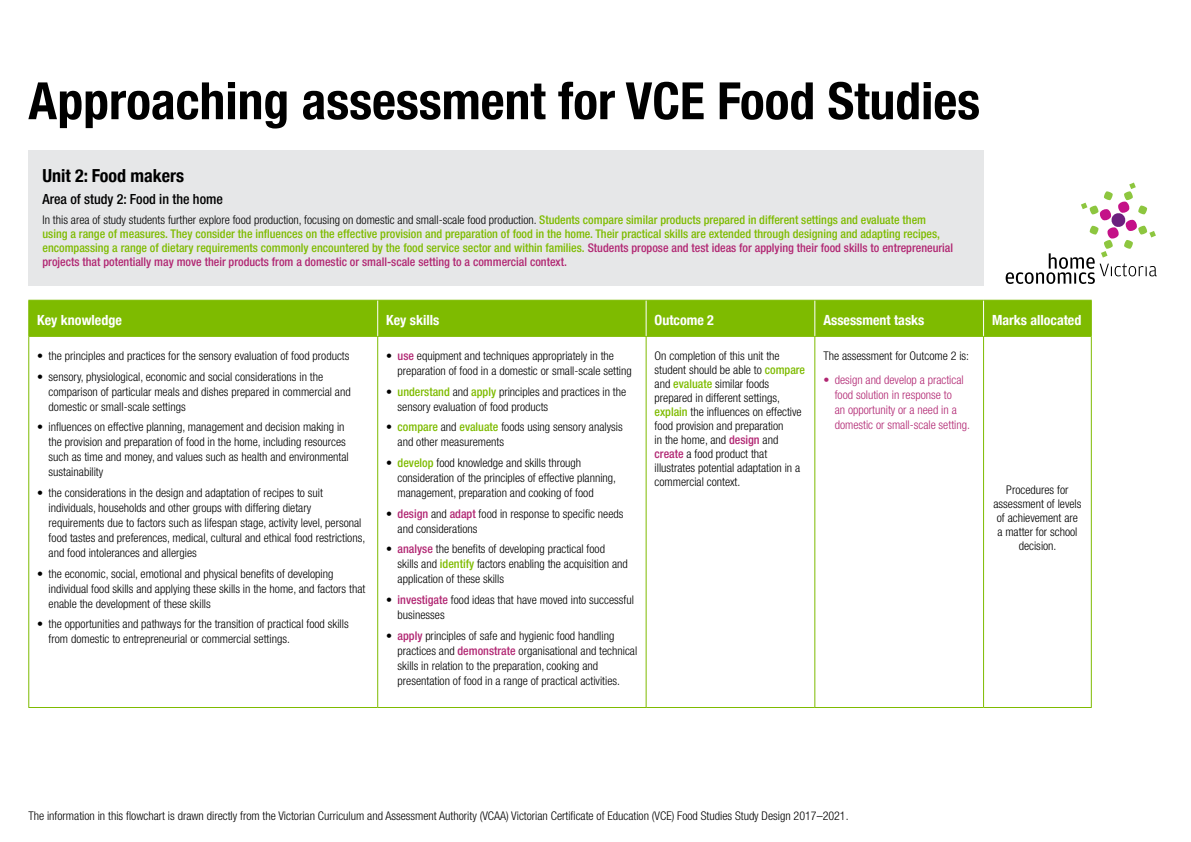
<style>
.page{position:relative;width:1191px;height:842px;background:#fff}
.page>*{position:absolute;margin:0;border:0;box-sizing:border-box;transform-origin:0 0}
.t1{font:700 condensed 51.5px "Helvetica Neue";color:#000}
.t2{font:700 condensed 18px "Helvetica Neue";color:#000}
.t3{font:700 condensed 14px "Helvetica Neue";color:#fff}
.t4{font:500 condensed 14px "Helvetica Neue";color:#000}
.t5{font:300 condensed 12px/15px "Helvetica Neue";color:#000}
.t6{font:500 condensed 12px/14px "Helvetica Neue";color:#7ebb00}
.t7{font:300 condensed 12px/15px "Helvetica Neue";color:#b12672}
.s1{font-weight:300;color:#000}
.s2{color:#b12672}
.s3{font-weight:500;color:#7ebb00}
.s4{font-weight:500;color:#b12672}
</style>
<div class="page">
<div style="left:28px;top:150px;width:956px;height:135px;background:#e6e7e8"></div>
<div style="left:29px;top:301px;width:1061px;height:35px;background:#7ebb00"></div>
<hr style="left:28px;top:300px;width:350px;height:1px;background:#7ebb00">
<hr style="left:28px;top:301px;width:1px;height:35px;background:#7ebb00">
<hr style="left:378px;top:300px;width:268px;height:1px;background:#7ebb00">
<hr style="left:646px;top:300px;width:169px;height:1px;background:#7ebb00">
<hr style="left:815px;top:300px;width:168px;height:1px;background:#7ebb00">
<hr style="left:983px;top:300px;width:108px;height:1px;background:#7ebb00">
<hr style="left:28px;top:336px;width:350px;height:1px;background:#7ebb00">
<hr style="left:28px;top:337px;width:1px;height:370px;background:#7ebb00">
<hr style="left:28px;top:707px;width:350px;height:1px;background:#7ebb00">
<hr style="left:378px;top:336px;width:268px;height:1px;background:#7ebb00">
<hr style="left:377px;top:337px;width:1px;height:370px;background:#7ebb00">
<hr style="left:646px;top:336px;width:169px;height:1px;background:#7ebb00">
<hr style="left:645px;top:337px;width:1px;height:370px;background:#7ebb00">
<hr style="left:815px;top:336px;width:168px;height:1px;background:#7ebb00">
<hr style="left:814px;top:337px;width:1px;height:370px;background:#7ebb00">
<hr style="left:983px;top:336px;width:108px;height:1px;background:#7ebb00">
<hr style="left:983px;top:337px;width:1px;height:370px;background:#7ebb00">
<hr style="left:1090px;top:337px;width:1px;height:370px;background:#7ebb00">
<hr style="left:378px;top:707px;width:268px;height:1px;background:#7ebb00">
<hr style="left:646px;top:707px;width:169px;height:1px;background:#7ebb00">
<hr style="left:815px;top:707px;width:168px;height:1px;background:#7ebb00">
<hr style="left:983px;top:707px;width:108px;height:1px;background:#7ebb00">
<hr style="left:377px;top:301px;width:1px;height:35px;background:#fff">
<hr style="left:645px;top:301px;width:1px;height:35px;background:#fff">
<hr style="left:814px;top:301px;width:1px;height:35px;background:#fff">
<hr style="left:983px;top:301px;width:1px;height:35px;background:#fff">
<hr style="left:1090px;top:301px;width:1px;height:35px;background:#7ebb00">
<svg style="left:1005px;top:183px;width:151px;height:101px"></svg>
<h1 class="t1" style="left:28px;top:58px;width:953px">Approaching assessment for VCE Food Studies</h1>
<h2 class="t2" style="left:43px;top:161px;width:143px">Unit 2: Food makers</h2>
<p class="t4" style="left:43px;top:191px;width:182px">Area of study 2: Food in the home</p>
<p class="t6" style="left:43px;top:212px;width:912px"><span class="s1">In this area of study students further explore food production, focusing on domestic and small-scale food production.</span> Students compare similar products prepared in different settings and evaluate them using a range of measures. They consider the influences on the effective provision and preparation of food in the home. Their practical skills are extended through designing and adapting recipes, encompassing a range of dietary requirements commonly encountered by the food service sector and within families. <span class="s2">Students propose and test ideas for applying their food skills to entrepreneurial projects that potentially may move their products from a domestic or small-scale setting to a commercial context.</span></p>
<p class="t3" style="left:37px;top:308px;width:86px">Key knowledge</p>
<p class="t3" style="left:386px;top:308px;width:55px">Key skills</p>
<p class="t3" style="left:654px;top:308px;width:61px">Outcome 2</p>
<p class="t3" style="left:823px;top:308px;width:103px">Assessment tasks</p>
<p class="t3" style="left:992px;top:308px;width:91px">Marks allocated</p>
<p class="t5" style="left:37px;top:348px;width:314px">• the principles and practices for the sensory evaluation of food products</p>
<p class="t5" style="left:49px;top:369px;width:304px;text-indent:-11px">• sensory, physiological, economic and social considerations in the comparison of particular meals and dishes prepared in commercial and domestic or small-scale settings</p>
<p class="t5" style="left:49px;top:420px;width:302px;text-indent:-11px">• influences on effective planning, management and decision making in the provision and preparation of food in the home, including resources such as time and money, and values such as health and environmental sustainability</p>
<p class="t5" style="left:49px;top:485px;width:318px;text-indent:-11px">• the considerations in the design and adaptation of recipes to suit individuals, households and other groups with differing dietary requirements due to factors such as lifespan stage, activity level, personal food tastes and preferences, medical, cultural and ethical food restrictions, and food intolerances and allergies</p>
<p class="t5" style="left:49px;top:566px;width:318px;text-indent:-11px">• the economic, social, emotional and physical benefits of developing individual food skills and applying these skills in the home, and factors that enable the development of these skills</p>
<p class="t5" style="left:49px;top:617px;width:301px;text-indent:-11px">• the opportunities and pathways for the transition of practical food skills from domestic to entrepreneurial or commercial settings.</p>
<p class="t5" style="left:654px;top:349px;width:152px;line-height:14px">On completion of this unit the student should be able to <span class="s3">compare </span>and <span class="s3">evaluate</span> similar foods prepared in different settings, <span class="s3">explain</span> the influences on effective food provision and preparation<br>in the home, and <span class="s4">design</span> and <span class="s4">create</span> a food product that illustrates potential adaptation in a commercial context.</p>
<p class="t5" style="left:823px;top:348px;width:147px">The assessment for Outcome 2 is:</p>
<p class="t5" style="left:397px;top:348px;width:236px;text-indent:-11px">• <span class="s4">use</span> equipment and techniques appropriately in the preparation of food in a domestic or small-scale setting</p>
<p class="t5" style="left:397px;top:384px;width:230px;text-indent:-11px">• <span class="s3">understand</span> and <span class="s3">apply</span> principles and practices in the sensory evaluation of food products</p>
<p class="t5" style="left:397px;top:420px;width:227px;text-indent:-11px">• <span class="s3">compare</span> and <span class="s3">evaluate</span> foods using sensory analysis and other measurements</p>
<p class="t5" style="left:397px;top:455px;width:220px;text-indent:-11px">• <span class="s3">develop</span> food knowledge and skills through consideration of the principles of effective planning, management, preparation and cooking of food</p>
<p class="t5" style="left:397px;top:506px;width:227px;text-indent:-11px">• <span class="s4">design</span> and <span class="s4">adapt</span> food in response to specific needs and considerations</p>
<p class="t5" style="left:397px;top:542px;width:232px;text-indent:-11px">• <span class="s4">analyse</span> the benefits of developing practical food skills and <span class="s3">identify</span> factors enabling the acquisition and application of these skills</p>
<p class="t5" style="left:397px;top:592px;width:238px;text-indent:-11px">• <span class="s4">investigate</span> food ideas that have moved into successful businesses</p>
<p class="t5" style="left:397px;top:628px;width:241px;text-indent:-11px">• <span class="s4">apply</span> principles of safe and hygienic food handling practices and <span class="s4">demonstrate</span> organisational and technical skills in relation to the preparation, cooking and presentation of food in a range of practical activities.</p>
<p class="t7" style="left:834px;top:372px;width:137px;text-indent:-11px">• design and develop a practical food solution in response to<br>an opportunity or a need in a domestic or small-scale setting.</p>
<p class="t5" style="left:993px;top:483px;width:89px;line-height:14px;text-align:center">Procedures for assessment of levels of achievement are a matter for school decision.</p>
<p class="t5" style="left:28px;top:808px;width:821px">The information in this flowchart is drawn directly from the Victorian Curriculum and Assessment Authority (VCAA) Victorian Certificate of Education (VCE) Food Studies Study Design 2017–2021.</p>
</div>
